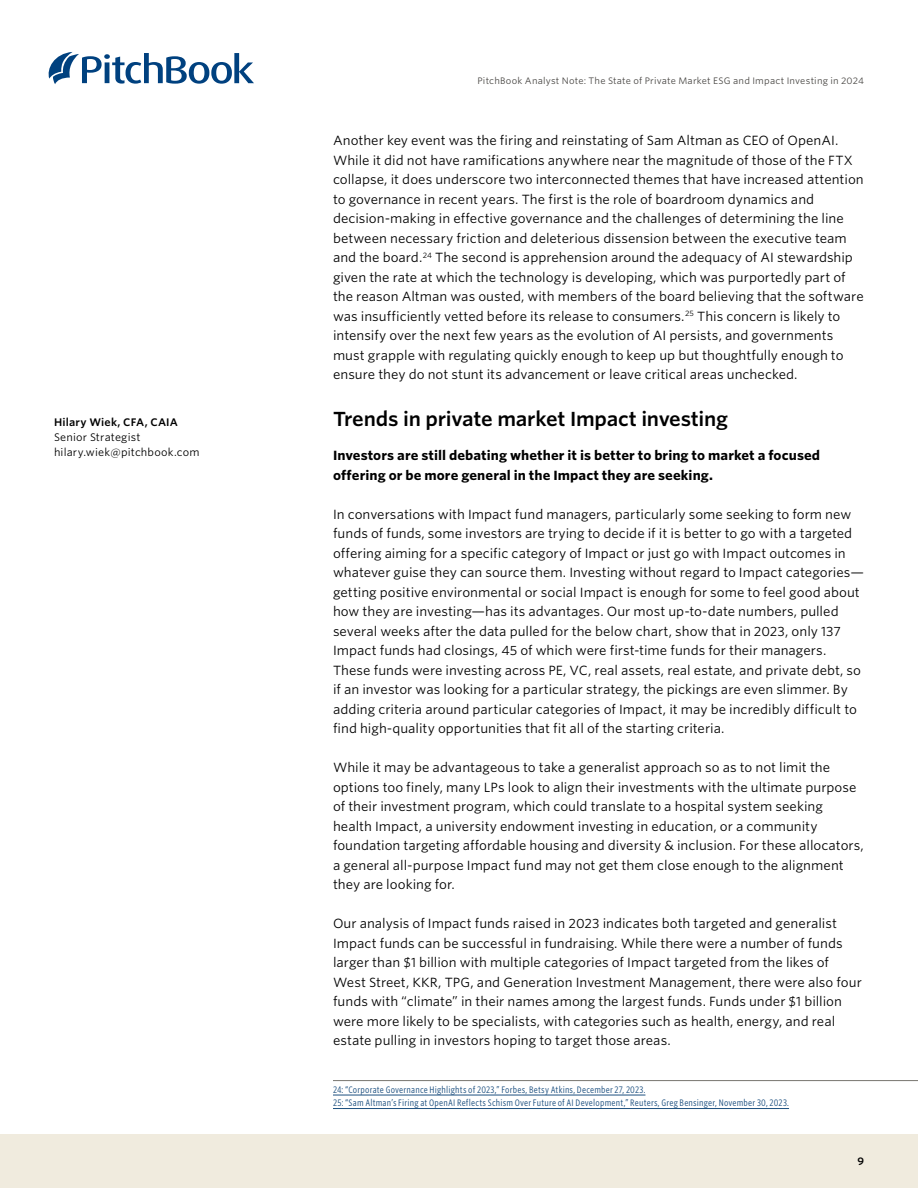
<style>
.page{position:relative;width:918px;height:1188px;background:#fff}
.page>*{position:absolute;margin:0;border:0;box-sizing:border-box;transform-origin:0 0}
.AN_Section_title{font:600 19.5px "Whitney S Sm";letter-spacing:-.015em;color:#000}
.AN_Body_copy{font:12.75px/19.5px "Whitney S Sm";color:#000}
.AN_Subsection_II{font:700 12.75px/19.5px "Whitney S Sm";letter-spacing:.005em;color:#000}
.AN_Sidebar_text{font:10.5px "Whitney S Sm";letter-spacing:.015em;color:#000}
.AN_Sidebar_credit_name{font:600 10.5px "Whitney S Sm";letter-spacing:.02em;color:#000}
.AN_Footnote{font:9px/13.5px "Whitney Cond S Sm";letter-spacing:.02em;color:#1d5080}
.t1{font:9px "Whitney S Sm";letter-spacing:.025em;color:#484643}
</style>
<div class="page">
<div style="left:0;top:1134px;width:918px;height:54px;background:#f0ebde"></div>
<svg style="left:49px;top:52px;width:205px;height:32px"></svg>
<hr style="left:333px;top:1080px;width:585px;height:1px;background:#78766f">
<hr style="left:333px;top:1095px;width:312px;height:1px;background:#1d5080">
<hr style="left:333px;top:1108px;width:456px;height:1px;background:#1d5080">
<p class="AN_Sidebar_credit_name" style="left:54px;top:415px;width:126px">Hilary Wiek, CFA, CAIA</p>
<p class="AN_Sidebar_text" style="left:54px;top:430px;width:88px">Senior Strategist</p>
<p class="AN_Sidebar_text" style="left:54px;top:445px;width:147px">hilary.wiek@pitchbook.com</p>
<p class="t1" style="left:478px;top:75px;width:388px">PitchBook Analyst Note: The State of Private Market ESG and Impact Investing in 2024</p>
<p class="AN_Body_copy" style="left:333px;top:131px;width:532px">Another key event was the firing and reinstating of Sam Altman as CEO of OpenAI.<br>While it did not have ramifications anywhere near the magnitude of those of the FTX collapse, it does underscore two interconnected themes that have increased attention to governance in recent years. The first is the role of boardroom dynamics and decision-making in effective governance and the challenges of determining the line between necessary friction and deleterious dissension between the executive team and the board.<sup>24</sup> The second is apprehension around the adequacy of AI stewardship given the rate at which the technology is developing, which was purportedly part of the reason Altman was ousted, with members of the board believing that the software was insufficiently vetted before its release to consumers.<sup>25</sup> This concern is likely to intensify over the next few years as the evolution of AI persists, and governments must grapple with regulating quickly enough to keep up but thoughtfully enough to ensure they do not stunt its advancement or leave critical areas unchecked.</p>
<p class="AN_Section_title" style="left:333px;top:405px;width:397px">Trends in private market Impact investing</p>
<p class="AN_Subsection_II" style="left:333px;top:446px;width:489px">Investors are still debating whether it is better to bring to market a focused offering or be more general in the Impact they are seeking.</p>
<p class="AN_Body_copy" style="left:333px;top:504px;width:533px">In conversations with Impact fund managers, particularly some seeking to form new funds of funds, some investors are trying to decide if it is better to go with a targeted offering aiming for a specific category of Impact or just go with Impact outcomes in whatever guise they can source them. Investing without regard to Impact categories— getting positive environmental or social Impact is enough for some to feel good about how they are investing—has its advantages. Our most up-to-date numbers, pulled several weeks after the data pulled for the below chart, show that in 2023, only 137<br>Impact funds had closings, 45 of which were first-time funds for their managers.<br>These funds were investing across PE, VC, real assets, real estate, and private debt, so if an investor was looking for a particular strategy, the pickings are even slimmer. By adding criteria around particular categories of Impact, it may be incredibly difficult to find high-quality opportunities that fit all of the starting criteria.</p>
<p class="AN_Body_copy" style="left:333px;top:758px;width:532px">While it may be advantageous to take a generalist approach so as to not limit the options too finely, many LPs look to align their investments with the ultimate purpose of their investment program, which could translate to a hospital system seeking health Impact, a university endowment investing in education, or a community foundation targeting affordable housing and diversity &amp; inclusion. For these allocators, a general all-purpose Impact fund may not get them close enough to the alignment they are looking for.</p>
<p class="AN_Body_copy" style="left:333px;top:914px;width:530px">Our analysis of Impact funds raised in 2023 indicates both targeted and generalist Impact funds can be successful in fundraising. While there were a number of funds larger than $1 billion with multiple categories of Impact targeted from the likes of West Street, KKR, TPG, and Generation Investment Management, there were also four funds with “climate” in their names among the largest funds. Funds under $1 billion were more likely to be specialists, with categories such as health, energy, and real estate pulling in investors hoping to target those areas.</p>
<p class="AN_Footnote" style="left:333px;top:1082px;width:458px">24: “Corporate Governance Highlights of 2023,” Forbes, Betsy Atkins, December 27, 2023.<br>25: “Sam Altman’s Firing at OpenAI Reflects Schism Over Future of AI Development,” Reuters, Greg Bensinger, November 30, 2023.</p>
<p class="AN_Sidebar_credit_name" style="left:857px;top:1154px;width:8px">9</p>
</div>
